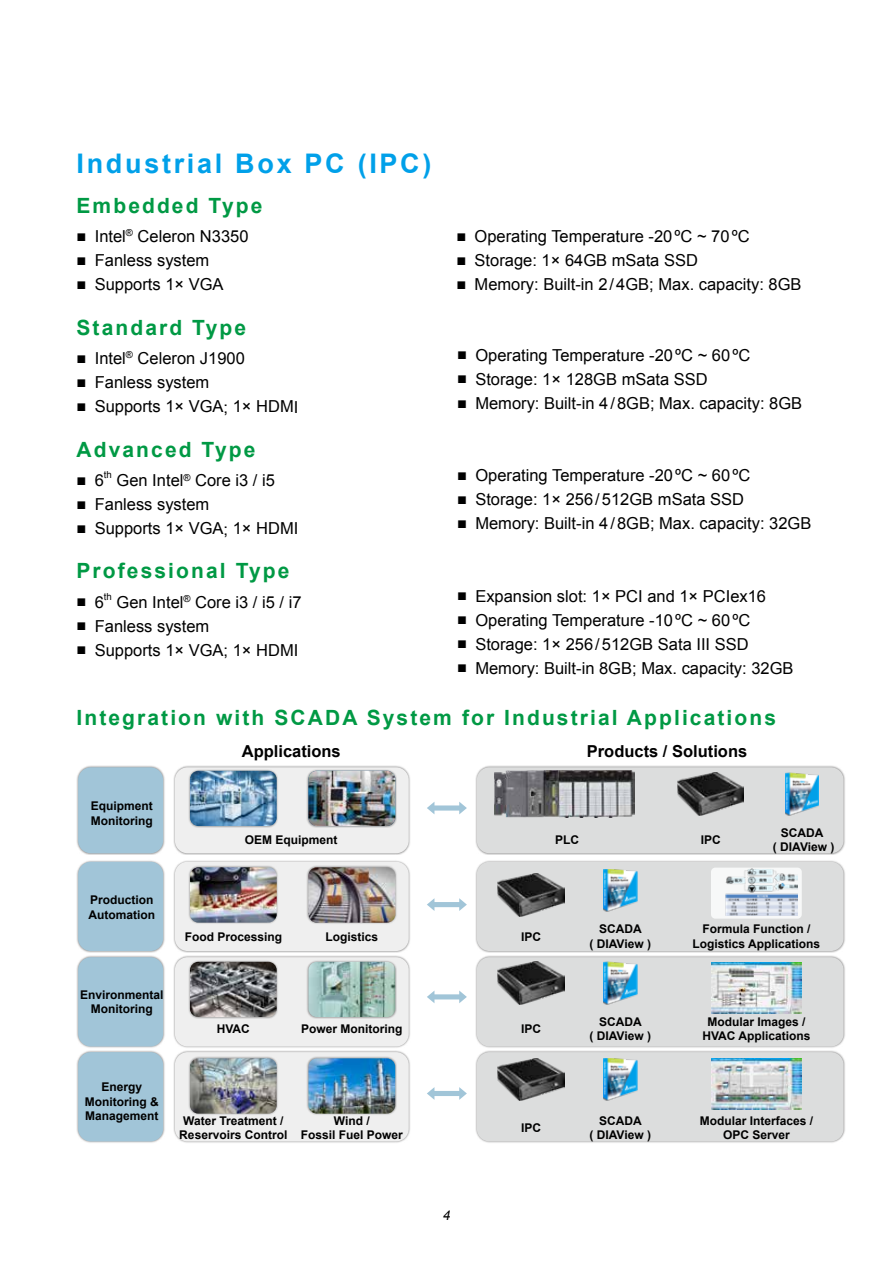
<style>
.page{position:relative;width:893px;height:1263px;background:#fff}
.page>*{position:absolute;margin:0;border:0;box-sizing:border-box;transform-origin:0 0}
.t1{font:700 27px "Arial";letter-spacing:.1em;color:#00a0e9}
.t2{font:700 21px "Arial";letter-spacing:.1em;color:#094}
.t3{font:16.5px "Arial";color:#000}
.t4{font:700 16.5px "Arial";color:#000}
.t5{font:italic 13.5px "Arial";color:#000}
.t6{font:700 12px/14.4px "Arial";color:#000;text-align:center}
.t7{font:9.6px "Arial";color:#000}
</style>
<div class="page">
<div style="left:475px;top:765px;width:370px;height:90px;background:#727171;opacity:.75"></div>
<div style="left:477px;top:767px;width:366px;height:86px;background:#dcdddd;border-radius:13px"></div>
<div style="left:173px;top:765px;width:237px;height:90px;background:#727171;opacity:.75"></div>
<div style="left:175px;top:767px;width:234px;height:86px;background:#efefef;border-radius:13px"></div>
<div style="left:76px;top:765px;width:89px;height:90px;background:#727171;opacity:.75"></div>
<div style="left:78px;top:767px;width:85px;height:86px;background:#a1c5d8;border-radius:13px"></div>
<div style="left:76px;top:860px;width:89px;height:93px;background:#727171;opacity:.75"></div>
<div style="left:78px;top:862px;width:85px;height:89px;background:#a1c5d8;border-radius:13px"></div>
<div style="left:76px;top:955px;width:89px;height:93px;background:#727171;opacity:.75"></div>
<div style="left:78px;top:957px;width:85px;height:89px;background:#a1c5d8;border-radius:13px"></div>
<div style="left:76px;top:1050px;width:89px;height:93px;background:#727171;opacity:.75"></div>
<div style="left:78px;top:1052px;width:85px;height:89px;background:#a1c5d8;border-radius:13px"></div>
<div style="left:475px;top:860px;width:370px;height:93px;background:#727171;opacity:.75"></div>
<div style="left:477px;top:862px;width:366px;height:89px;background:#dcdddd;border-radius:13px"></div>
<div style="left:173px;top:860px;width:237px;height:93px;background:#727171;opacity:.75"></div>
<div style="left:175px;top:862px;width:234px;height:89px;background:#efefef;border-radius:13px"></div>
<div style="left:475px;top:955px;width:370px;height:93px;background:#727171;opacity:.75"></div>
<div style="left:477px;top:957px;width:366px;height:89px;background:#dcdddd;border-radius:13px"></div>
<div style="left:173px;top:955px;width:237px;height:93px;background:#727171;opacity:.75"></div>
<div style="left:175px;top:957px;width:234px;height:89px;background:#efefef;border-radius:13px"></div>
<div style="left:475px;top:1050px;width:370px;height:93px;background:#727171;opacity:.75"></div>
<div style="left:477px;top:1052px;width:366px;height:89px;background:#dcdddd;border-radius:13px"></div>
<div style="left:173px;top:1050px;width:237px;height:93px;background:#727171;opacity:.75"></div>
<div style="left:175px;top:1052px;width:234px;height:89px;background:#efefef;border-radius:13px"></div>
<div style="left:188px;top:769px;width:91px;height:59px;background:#727171;opacity:.75"></div>
<img style="left:190px;top:771px;width:87px;height:55px">
<div style="left:306px;top:769px;width:91px;height:59px;background:#727171;opacity:.75"></div>
<img style="left:308px;top:771px;width:87px;height:55px">
<svg style="left:427px;top:802px;width:40px;height:12px"></svg>
<img style="left:495px;top:771px;width:139px;height:46px">
<img style="left:677px;top:773px;width:67px;height:42px">
<img style="left:785px;top:773px;width:34px;height:42px">
<div style="left:188px;top:865px;width:91px;height:60px;background:#727171;opacity:.75"></div>
<img style="left:190px;top:867px;width:87px;height:56px">
<div style="left:306px;top:865px;width:92px;height:60px;background:#727171;opacity:.75"></div>
<img style="left:308px;top:867px;width:87px;height:56px">
<svg style="left:427px;top:898px;width:40px;height:13px"></svg>
<img style="left:498px;top:874px;width:66px;height:42px">
<img style="left:603px;top:869px;width:34px;height:43px">
<div style="left:711px;top:868px;width:91px;height:51px;background:#f7f8f8;border-radius:4px"></div>
<div style="left:188px;top:960px;width:91px;height:59px;background:#727171;opacity:.75"></div>
<img style="left:190px;top:962px;width:87px;height:55px">
<div style="left:306px;top:960px;width:91px;height:59px;background:#727171;opacity:.75"></div>
<img style="left:308px;top:962px;width:87px;height:55px">
<svg style="left:427px;top:990px;width:40px;height:13px"></svg>
<img style="left:498px;top:962px;width:66px;height:42px">
<img style="left:603px;top:962px;width:34px;height:42px">
<img style="left:711px;top:963px;width:91px;height:51px">
<div style="left:188px;top:1056px;width:91px;height:60px;background:#727171;opacity:.75"></div>
<img style="left:190px;top:1058px;width:87px;height:55px">
<div style="left:306px;top:1056px;width:91px;height:60px;background:#727171;opacity:.75"></div>
<img style="left:308px;top:1058px;width:87px;height:55px">
<svg style="left:427px;top:1087px;width:40px;height:13px"></svg>
<img style="left:498px;top:1058px;width:66px;height:43px">
<img style="left:603px;top:1058px;width:34px;height:43px">
<img style="left:711px;top:1058px;width:91px;height:51px">
<img style="left:725px;top:868px;width:73px;height:48px">
<h1 class="t1" style="left:77px;top:144px;width:356px">Industrial Box PC (IPC)</h1>
<p class="t2" style="left:77px;top:191px;width:187px">Embedded Type</p>
<p class="t3" style="left:77px;top:225px;width:174px">■ Intel<sup>®</sup> Celeron N3350</p>
<p class="t3" style="left:77px;top:250px;width:134px">■ Fanless system</p>
<p class="t3" style="left:77px;top:274px;width:149px">■ Supports 1× VGA</p>
<p class="t2" style="left:77px;top:313px;width:171px">Standard Type</p>
<p class="t3" style="left:77px;top:348px;width:170px">■ Intel<sup>®</sup> Celeron J1900</p>
<p class="t3" style="left:77px;top:372px;width:134px">■ Fanless system</p>
<p class="t3" style="left:77px;top:396px;width:223px">■ Supports 1× VGA; 1× HDMI</p>
<p class="t2" style="left:77px;top:435px;width:180px">Advanced Type</p>
<p class="t3" style="left:77px;top:469px;width:29px">■ 6</p>
<p class="t7" style="left:104px;top:469px;width:10px">th</p>
<p class="t3" style="left:117px;top:470px;width:160px">Gen Intel<sup>®</sup> Core i3 / i5</p>
<p class="t3" style="left:77px;top:494px;width:134px">■ Fanless system</p>
<p class="t3" style="left:77px;top:518px;width:223px">■ Supports 1× VGA; 1× HDMI</p>
<p class="t2" style="left:77px;top:556px;width:214px">Professional Type</p>
<p class="t3" style="left:77px;top:590px;width:29px">■ 6</p>
<p class="t7" style="left:104px;top:590px;width:10px">th</p>
<p class="t3" style="left:117px;top:591px;width:187px">Gen Intel<sup>®</sup> Core i3 / i5 / i7</p>
<p class="t3" style="left:77px;top:615px;width:134px">■ Fanless system</p>
<p class="t3" style="left:77px;top:639px;width:223px">■ Supports 1× VGA; 1× HDMI</p>
<p class="t3" style="left:456px;top:226px;width:295px">■ Operating Temperature -20ºC ~ 70ºC</p>
<p class="t3" style="left:456px;top:250px;width:243px">■ Storage: 1× 64GB mSata SSD</p>
<p class="t3" style="left:456px;top:274px;width:347px">■ Memory: Built-in 2/4GB; Max. capacity: 8GB</p>
<p class="t3" style="left:457px;top:344px;width:295px">■ Operating Temperature -20ºC ~ 60ºC</p>
<p class="t3" style="left:457px;top:368px;width:252px">■ Storage: 1× 128GB mSata SSD</p>
<p class="t3" style="left:457px;top:392px;width:347px">■ Memory: Built-in 4/8GB; Max. capacity: 8GB</p>
<p class="t3" style="left:457px;top:464px;width:295px">■ Operating Temperature -20ºC ~ 60ºC</p>
<p class="t3" style="left:457px;top:488px;width:288px">■ Storage: 1× 256/512GB mSata SSD</p>
<p class="t3" style="left:457px;top:512px;width:356px">■ Memory: Built-in 4/8GB; Max. capacity: 32GB</p>
<p class="t3" style="left:457px;top:585px;width:310px">■ Expansion slot: 1× PCI and 1× PCIex16</p>
<p class="t3" style="left:457px;top:609px;width:295px">■ Operating Temperature -10ºC ~ 60ºC</p>
<p class="t3" style="left:457px;top:633px;width:293px">■ Storage: 1× 256/512GB Sata III SSD</p>
<p class="t3" style="left:457px;top:657px;width:338px">■ Memory: Built-in 8GB; Max. capacity: 32GB</p>
<p class="t2" style="left:77px;top:702px;width:701px">Integration with SCADA System for Industrial Applications</p>
<p class="t6" style="left:91px;top:799px;width:64px;text-align:left">Equipment<br>Monitoring</p>
<p class="t6" style="left:88px;top:893px;width:68px;text-align:left">Production<br>Automation</p>
<p class="t6" style="left:80px;top:988px;width:85px">Environmental<br>Monitoring</p>
<p class="t6" style="left:85px;top:1080px;width:75px">Energy<br>Monitoring &amp;<br>Management</p>
<p class="t4" style="left:242px;top:739px;width:101px">Applications</p>
<p class="t4" style="left:587px;top:739px;width:162px">Products / Solutions</p>
<p class="t6" style="left:245px;top:833px;width:94px">OEM Equipment</p>
<p class="t6" style="left:555px;top:833px;width:25px">PLC</p>
<p class="t6" style="left:701px;top:833px;width:22px">IPC</p>
<p class="t6" style="left:773px;top:825px;width:63px">SCADA<br>( DIAView )</p>
<p class="t6" style="left:185px;top:929px;width:99px">Food Processing</p>
<p class="t6" style="left:326px;top:929px;width:54px">Logistics</p>
<p class="t6" style="left:521px;top:929px;width:22px">IPC</p>
<p class="t6" style="left:589px;top:922px;width:63px">SCADA<br>( DIAView )</p>
<p class="t6" style="left:693px;top:922px;width:129px">Formula Function /<br>Logistics Applications</p>
<p class="t6" style="left:217px;top:1021px;width:35px">HVAC</p>
<p class="t6" style="left:301px;top:1021px;width:103px">Power Monitoring</p>
<p class="t6" style="left:521px;top:1021px;width:22px">IPC</p>
<p class="t6" style="left:589px;top:1014px;width:63px">SCADA<br>( DIAView )</p>
<p class="t6" style="left:702px;top:1014px;width:110px">Modular Images /<br>HVAC Applications</p>
<p class="t6" style="left:179px;top:1114px;width:110px">Water Treatment /<br>Reservoirs Control</p>
<p class="t6" style="left:301px;top:1114px;width:104px">Wind /<br>Fossil Fuel Power</p>
<p class="t6" style="left:521px;top:1121px;width:22px">IPC</p>
<p class="t6" style="left:589px;top:1114px;width:63px">SCADA<br>( DIAView )</p>
<p class="t6" style="left:700px;top:1114px;width:115px">Modular Interfaces /<br>OPC Server</p>
<p class="t5" style="left:443px;top:1206px;width:9px">4</p>
</div>
